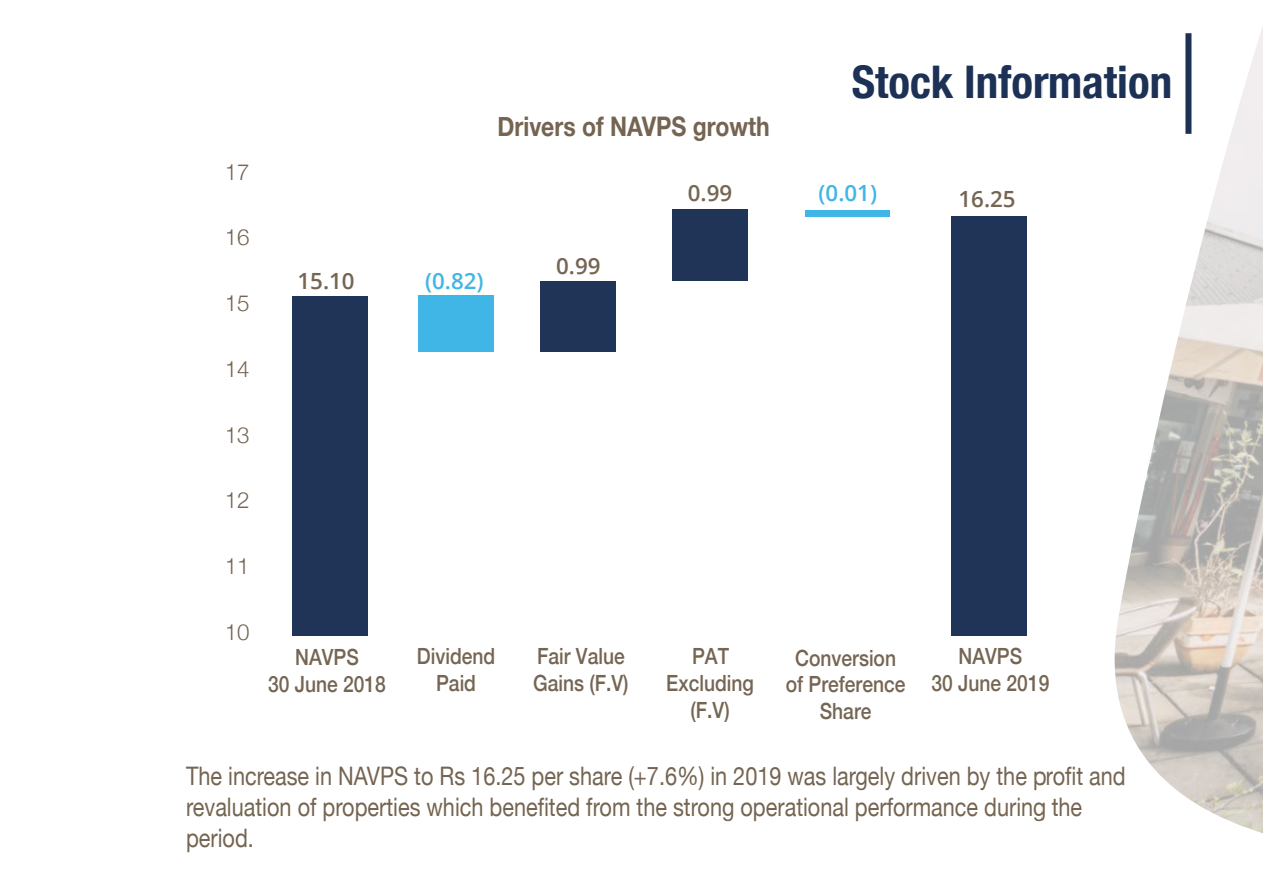
<style>
.page{position:relative;width:1263px;height:893px;background:#fff}
.page>*{position:absolute;margin:0;border:0;box-sizing:border-box;transform-origin:0 0}
.t1{font:700 condensed 45px "Helvetica Neue";color:#1c3155}
.t2{font:700 27px "Helvetica Neue";color:#746451;scale:.85 1}
.t3{font:25.5px/30.6px "Helvetica Neue";color:#746451;scale:.85 1}
.t4{font:500 22.35px/26.8px "Helvetica Neue";color:#756553;text-align:center;scale:.86 1}
.t5{font:600 22.35px "Open Sans";color:#756553}
.t6{font:300 22.35px "Helvetica Neue";color:#756553}
.t7{font:600 22.35px "Open Sans";color:#3fb6e5}
</style>
<div class="page">
<img style="left:1114px;top:27px;width:149px;height:806px">
<div style="left:292px;top:296px;width:76px;height:339px;background:#203457"></div>
<div style="left:418px;top:296px;width:76px;height:56px;background:#3fb6e5"></div>
<div style="left:540px;top:281px;width:76px;height:71px;background:#203457"></div>
<div style="left:672px;top:210px;width:75px;height:71px;background:#203457"></div>
<div style="left:951px;top:216px;width:75px;height:419px;background:#203457"></div>
<div style="left:805px;top:210px;width:85px;height:6px;background:#3fb6e5"></div>
<p class="t6" style="left:225px;top:154px;width:26px">17</p>
<p class="t6" style="left:225px;top:219px;width:26px">16</p>
<p class="t6" style="left:225px;top:285px;width:26px">15</p>
<p class="t6" style="left:225px;top:351px;width:26px">14</p>
<p class="t6" style="left:225px;top:417px;width:26px">13</p>
<p class="t6" style="left:225px;top:482px;width:26px">12</p>
<p class="t5" style="left:298px;top:266px;width:59px">15.10</p>
<p class="t6" style="left:225px;top:548px;width:26px">11</p>
<p class="t6" style="left:225px;top:614px;width:26px">10</p>
<p class="t4" style="left:268px;top:642px;width:139px">NAVPS<br>30 June 2018</p>
<p class="t2" style="left:497px;top:105px;width:322px">Drivers of NAVPS growth</p>
<p class="t5" style="left:688px;top:177px;width:46px">0.99</p>
<p class="t7" style="left:425px;top:266px;width:60px">(0.82)</p>
<p class="t5" style="left:556px;top:250px;width:46px">0.99</p>
<h1 class="t1" style="left:852px;top:45px;width:322px">Stock Information</h1>
<p class="t7" style="left:818px;top:177px;width:60px">(0.01)</p>
<p class="t5" style="left:958px;top:184px;width:59px">16.25</p>
<p class="t4" style="left:417px;top:641px;width:93px">Dividend<br>Paid</p>
<p class="t4" style="left:533px;top:641px;width:113px;text-align:left">Fair Value<br>Gains (F.V)</p>
<p class="t4" style="left:666px;top:641px;width:103px">PAT<br>Excluding (F.V)</p>
<p class="t4" style="left:786px;top:642px;width:141px">Conversion of Preference<br>Share</p>
<p class="t4" style="left:931px;top:641px;width:139px">NAVPS<br>30 June 2019</p>
<p class="t3" style="left:186px;top:762px;width:1107px">The increase in NAVPS to Rs 16.25 per share (+7.6%) in 2019 was largely driven by the profit and revaluation of properties which benefited from the strong operational performance during the period.</p>
</div>
